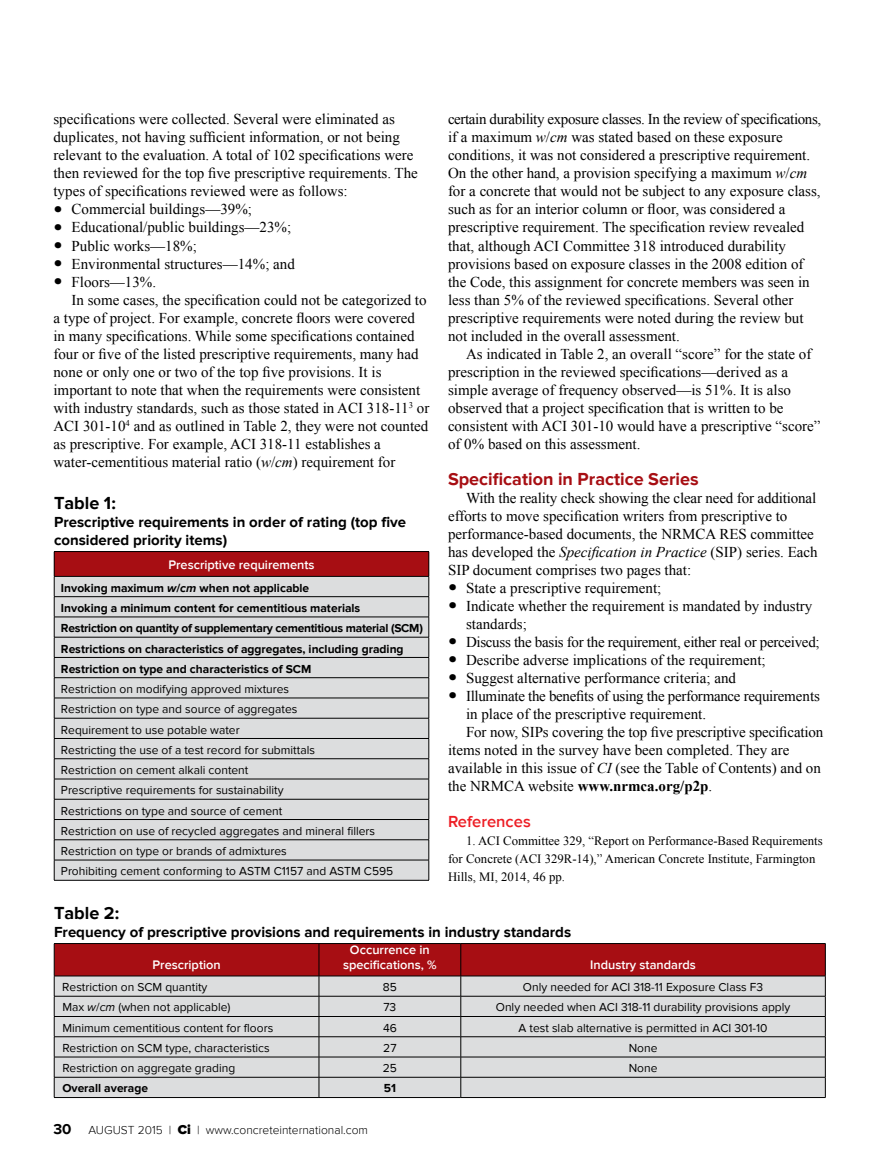
<style>
.page{position:relative;width:878px;height:1175px;background:#fff}
.page>*{position:absolute;margin:0;border:0;box-sizing:border-box;transform-origin:0 0}
.t1{font:700 18px "Proxima Nova";color:#a70e13}
.t2{font:700 18px "Proxima Nova";color:#000}
.t3{font:600 16.5px "Proxima Nova";color:#ed1d24}
.t4{font:15px/18px "Times New Roman";color:#000}
.t5{font:700 15px/18px "Proxima Nova";color:#000}
.t6{font:15px "Times New Roman";letter-spacing:-.02em;color:#000}
.t7{font:700 15px "Times New Roman";color:#000}
.t8{font:12.75px/18px "Times New Roman";color:#000}
.t9{font:600 12.75px/15px "Proxima Nova";color:#fff;text-align:center}
.t10{font:12px/20.2px "Proxima Nova";color:#000}
.t11{font:700 12px/20.2px "Proxima Nova";color:#000}
.t12{font:300 12px "Proxima Nova";color:#000}
.s1{font-family:"Adobe Caslon Pro";font-size:27px}
.s2{font-style:italic}
.s3{font-weight:400}
.s4{font-weight:700;font-size:15px}
.s5{font-weight:900;font-size:13.5px}
</style>
<div class="page">
<div style="left:54px;top:551px;width:375px;height:25px;background:#a70e13"></div>
<div style="left:55px;top:577px;width:373px;height:303px;background:#dcddde"></div>
<hr style="left:54px;top:551px;width:375px;height:1px;background:#000">
<hr style="left:54px;top:576px;width:375px;height:1px;background:#000">
<hr style="left:54px;top:596px;width:375px;height:1px;background:#000">
<hr style="left:54px;top:616px;width:375px;height:1px;background:#000">
<hr style="left:54px;top:637px;width:375px;height:1px;background:#000">
<hr style="left:54px;top:657px;width:375px;height:1px;background:#000">
<hr style="left:54px;top:677px;width:375px;height:1px;background:#000">
<hr style="left:54px;top:697px;width:375px;height:1px;background:#000">
<hr style="left:54px;top:718px;width:375px;height:1px;background:#000">
<hr style="left:54px;top:738px;width:375px;height:1px;background:#000">
<hr style="left:54px;top:758px;width:375px;height:1px;background:#000">
<hr style="left:54px;top:778px;width:375px;height:1px;background:#000">
<hr style="left:54px;top:799px;width:375px;height:1px;background:#000">
<hr style="left:54px;top:819px;width:375px;height:1px;background:#000">
<hr style="left:54px;top:839px;width:375px;height:1px;background:#000">
<hr style="left:54px;top:859px;width:375px;height:1px;background:#000">
<svg style="left:54px;top:552px;width:1px;height:328px"></svg>
<svg style="left:428px;top:552px;width:1px;height:328px"></svg>
<hr style="left:54px;top:880px;width:375px;height:1px;background:#000">
<hr style="left:54px;top:1097px;width:265px;height:1px;background:#000">
<hr style="left:319px;top:1097px;width:142px;height:1px;background:#000">
<hr style="left:461px;top:1097px;width:364px;height:1px;background:#000">
<svg style="left:54px;top:943px;width:772px;height:154px;background:#c6a7a9"></svg>
<p class="t4" style="left:53px;top:110px;width:366px">specifications were collected. Several were eliminated as duplicates, not having sufficient information, or not being relevant to the evaluation. A total of 102 specifications were then reviewed for the top five prescriptive requirements. The types of specifications reviewed were as follows:</p>
<p class="t4" style="left:53px;top:200px;width:200px"><span class="s1">•</span> Commercial buildings—39%;</p>
<p class="t4" style="left:53px;top:218px;width:239px"><span class="s1">•</span> Educational/public buildings—23%;</p>
<p class="t4" style="left:53px;top:236px;width:145px"><span class="s1">•</span> Public works—18%;</p>
<p class="t4" style="left:53px;top:254px;width:243px"><span class="s1">•</span> Environmental structures—14%; and</p>
<p class="t4" style="left:53px;top:272px;width:104px"><span class="s1">•</span> Floors—13%.</p>
<p class="t4" style="left:71px;top:290px;width:356px">In some cases, the specification could not be categorized to</p>
<p class="t4" style="left:53px;top:308px;width:363px">a type of project. For example, concrete floors were covered</p>
<p class="t4" style="left:53px;top:326px;width:362px">in many specifications. While some specifications contained</p>
<p class="t4" style="left:53px;top:344px;width:366px">four or five of the listed prescriptive requirements, many had</p>
<p class="t4" style="left:53px;top:362px;width:329px">none or only one or two of the top five provisions. It is</p>
<p class="t4" style="left:53px;top:380px;width:368px">important to note that when the requirements were consistent</p>
<p class="t4" style="left:53px;top:398px;width:377px">with industry standards, such as those stated in ACI 318-11<sup>3</sup> or</p>
<p class="t4" style="left:53px;top:416px;width:376px">ACI 301-10<sup>4</sup> and as outlined in Table 2, they were not counted</p>
<p class="t4" style="left:53px;top:434px;width:329px">as prescriptive. For example, ACI 318-11 establishes a</p>
<p class="t4" style="left:53px;top:452px;width:343px">water-cementitious material ratio (<span class="s2">w</span>/<span class="s2">cm</span>) requirement for</p>
<p class="t4" style="left:448px;top:110px;width:375px">certain durability exposure classes. In the review of specifications, if a maximum <span class="s2">w</span>/<span class="s2">cm</span> was stated based on these exposure conditions, it was not considered a prescriptive requirement.<br>On the other hand, a provision specifying a maximum <span class="s2">w</span>/<span class="s2">cm </span>for a concrete that would not be subject to any exposure class, such as for an interior column or floor, was considered a prescriptive requirement. The specification review revealed that, although ACI Committee 318 introduced durability provisions based on exposure classes in the 2008 edition of the Code, this assignment for concrete members was seen in less than 5% of the reviewed specifications. Several other prescriptive requirements were noted during the review but not included in the overall assessment.</p>
<p class="t4" style="left:448px;top:344px;width:374px;text-indent:18px">As indicated in Table 2, an overall “score” for the state of prescription in the reviewed specifications—derived as a simple average of frequency observed—is 51%. It is also observed that a project specification that is written to be consistent with ACI 301-10 would have a prescriptive “score” of 0% based on this assessment.</p>
<p class="t1" style="left:448px;top:468px;width:252px">Specification in Practice Series</p>
<p class="t4" style="left:448px;top:488px;width:371px;text-indent:18px">With the reality check showing the clear need for additional efforts to move specification writers from prescriptive to performance-based documents, the NRMCA RES committee has developed the <span class="s2">Specification in Practice</span> (SIP) series. Each SIP document comprises two pages that:</p>
<p class="t4" style="left:448px;top:578px;width:215px"><span class="s1">•</span> State a prescriptive requirement;</p>
<p class="t4" style="left:466px;top:596px;width:348px;text-indent:-18px"><span class="s1">•</span> Indicate whether the requirement is mandated by industry standards;</p>
<p class="t6" style="left:448px;top:631px;width:373px"><span class="s1">•</span> Discuss the basis for the requirement, either real or perceived;</p>
<p class="t4" style="left:448px;top:650px;width:319px"><span class="s1">•</span> Describe adverse implications of the requirement;</p>
<p class="t4" style="left:448px;top:668px;width:289px"><span class="s1">•</span> Suggest alternative performance criteria; and</p>
<p class="t6" style="left:448px;top:685px;width:373px"><span class="s1">•</span> Illuminate the benefits of using the performance requirements</p>
<p class="t4" style="left:466px;top:704px;width:241px">in place of the prescriptive requirement.</p>
<p class="t4" style="left:466px;top:722px;width:359px">For now, SIPs covering the top five prescriptive specification</p>
<p class="t4" style="left:448px;top:740px;width:343px">items noted in the survey have been completed. They are</p>
<p class="t4" style="left:448px;top:758px;width:374px">available in this issue of <span class="s2">CI</span> (see the Table of Contents) and on</p>
<p class="t7" style="left:448px;top:775px;width:266px"><span class="s3">the NRMCA website</span> www.nrmca.org/p2p<span class="s3">.</span></p>
<p class="t3" style="left:448px;top:811px;width:84px">References</p>
<p class="t8" style="left:448px;top:831px;width:376px;text-indent:18px">1. ACI Committee 329, “Report on Performance-Based Requirements for Concrete (ACI 329R-14),” American Concrete Institute, Farmington<br>Hills, MI, 2014, 46 pp.</p>
<p class="t2" style="left:54px;top:493px;width:63px">Table 1:</p>
<p class="t5" style="left:54px;top:513px;width:353px">Prescriptive requirements in order of rating (top five considered priority items)</p>
<p class="t9" style="left:168px;top:558px;width:148px">Prescriptive requirements</p>
<p class="t11" style="left:61px;top:578px;width:363px">Invoking maximum <span class="s2">w</span>/<span class="s2">cm</span> when not applicable<br>Invoking a minimum content for cementitious materials<br>Restriction on quantity of supplementary cementitious material (SCM)<br>Restrictions on characteristics of aggregates, including grading Restriction on type and characteristics of SCM</p>
<p class="t10" style="left:61px;top:679px;width:334px">Restriction on modifying approved mixtures<br>Restriction on type and source of aggregates<br>Requirement to use potable water<br>Restricting the use of a test record for submittals<br>Restriction on cement alkali content<br>Prescriptive requirements for sustainability<br>Restrictions on type and source of cement<br>Restriction on use of recycled aggregates and mineral fillers Restriction on type or brands of admixtures<br>Prohibiting cement conforming to ASTM C1157 and ASTM C595</p>
<p class="t2" style="left:54px;top:903px;width:67px">Table 2:</p>
<p class="t5" style="left:54px;top:923px;width:518px">Frequency of prescriptive provisions and requirements in industry standards</p>
<p class="t9" style="left:152px;top:957px;width:70px">Prescription</p>
<p class="t9" style="left:343px;top:942px;width:95px">Occurrence in specifications, %</p>
<p class="t9" style="left:590px;top:957px;width:107px">Industry standards</p>
<p class="t10" style="left:62px;top:977px;width:147px">Restriction on SCM quantity</p>
<p class="t10" style="left:383px;top:977px;width:16px">85</p>
<p class="t10" style="left:523px;top:977px;width:242px">Only needed for ACI 318-11 Exposure Class F3</p>
<p class="t10" style="left:62px;top:997px;width:170px">Max <span class="s2">w</span>/<span class="s2">cm</span> (when not applicable)</p>
<p class="t10" style="left:383px;top:997px;width:14px">73</p>
<p class="t10" style="left:496px;top:997px;width:296px">Only needed when ACI 318-11 durability provisions apply</p>
<p class="t10" style="left:62px;top:1017px;width:212px">Minimum cementitious content for floors</p>
<p class="t10" style="left:383px;top:1017px;width:15px">46</p>
<p class="t10" style="left:518px;top:1017px;width:250px">A test slab alternative is permitted in ACI 301-10</p>
<p class="t10" style="left:62px;top:1037px;width:209px">Restriction on SCM type, characteristics</p>
<p class="t10" style="left:383px;top:1037px;width:15px">27</p>
<p class="t10" style="left:628px;top:1037px;width:30px">None</p>
<p class="t10" style="left:62px;top:1058px;width:174px">Restriction on aggregate grading</p>
<p class="t10" style="left:383px;top:1058px;width:16px">25</p>
<p class="t10" style="left:628px;top:1058px;width:30px">None</p>
<p class="t11" style="left:62px;top:1078px;width:87px">Overall average</p>
<p class="t11" style="left:384px;top:1078px;width:14px">51</p>
<p class="t12" style="left:53px;top:1123px;width:316px"><span class="s4">30</span> august 2015 | <span class="s5">Ci</span> | www.concreteinternational.com</p>
</div>
